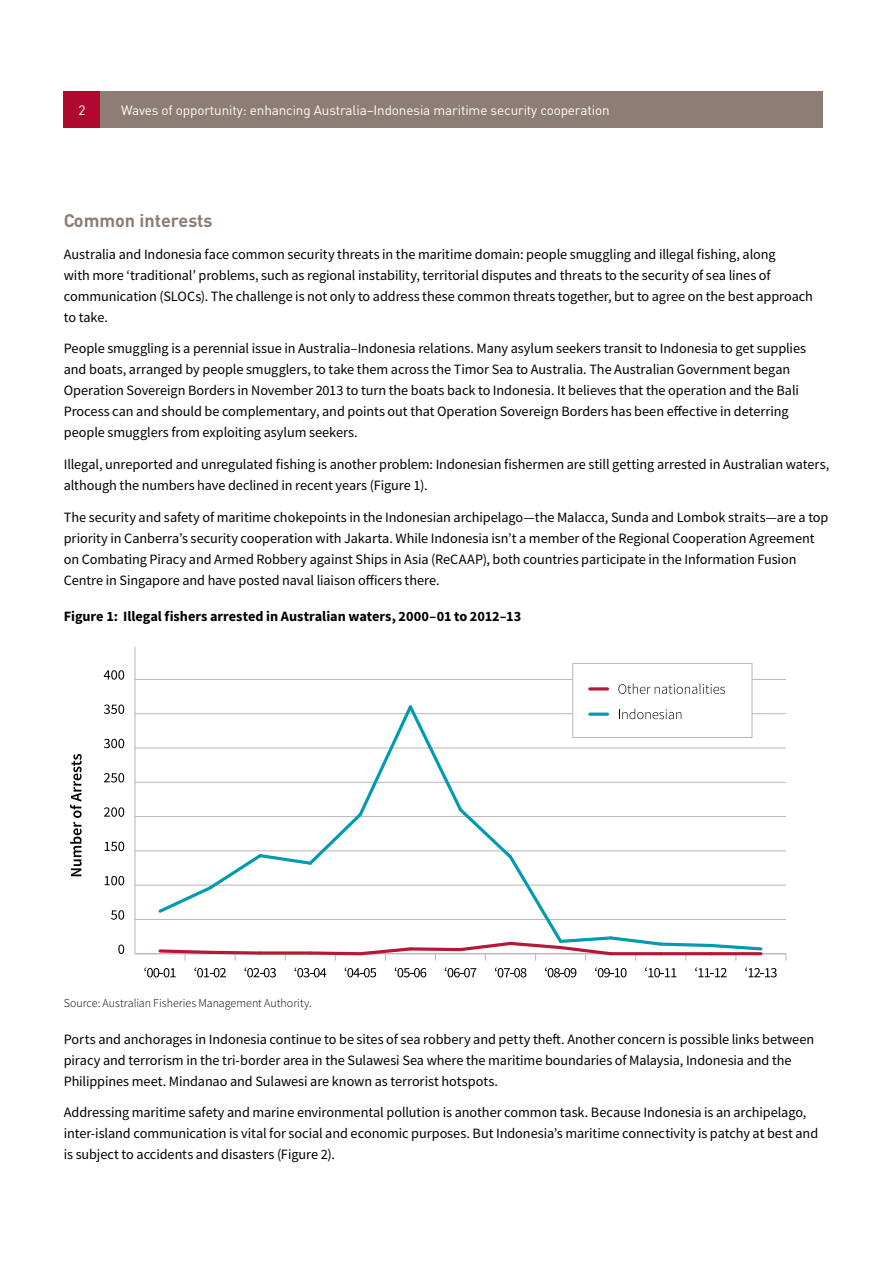
<style>
.page{position:relative;width:893px;height:1263px;background:#fff}
.page>*{position:absolute;margin:0;border:0;box-sizing:border-box;transform-origin:0 0}
.t1{font:700 18px "DIN";color:#8d7d74}
.body__default_lead_i{font:14.25px/21px "Source Sans Pro";letter-spacing:-.005em;color:#000}
.t2{font:700 14.25px "Source Sans Pro";color:#000}
.t3{font:13.5px "DIN";letter-spacing:-.01em;color:#fff}
.t4{font:300 12px "Source Sans Pro";color:#000}
</style>
<div class="page">
<div style="left:100px;top:91px;width:723px;height:37px;background:#8d7d74"></div>
<div style="left:64px;top:91px;width:36px;height:37px;background:#b00930"></div>
<svg style="left:70px;top:754px;width:12px;height:122px"></svg>
<svg style="left:118px;top:944px;width:6px;height:10px"></svg>
<svg style="left:111px;top:910px;width:13px;height:10px"></svg>
<svg style="left:105px;top:876px;width:19px;height:9px"></svg>
<svg style="left:105px;top:842px;width:19px;height:9px"></svg>
<svg style="left:104px;top:807px;width:20px;height:10px"></svg>
<svg style="left:104px;top:773px;width:20px;height:9px"></svg>
<svg style="left:104px;top:739px;width:20px;height:9px"></svg>
<svg style="left:104px;top:704px;width:20px;height:10px"></svg>
<svg style="left:104px;top:670px;width:20px;height:10px"></svg>
<hr style="left:135px;top:647px;width:1px;height:307px;background:#bfb4b0">
<hr style="left:135px;top:953px;width:651px;height:1px;background:#bfb4b0">
<hr style="left:135px;top:919px;width:651px;height:1px;background:#bfb4b0">
<hr style="left:135px;top:885px;width:651px;height:1px;background:#bfb4b0">
<hr style="left:135px;top:850px;width:651px;height:1px;background:#bfb4b0">
<hr style="left:135px;top:816px;width:651px;height:1px;background:#bfb4b0">
<hr style="left:135px;top:782px;width:651px;height:1px;background:#bfb4b0">
<hr style="left:135px;top:748px;width:651px;height:1px;background:#bfb4b0">
<hr style="left:135px;top:713px;width:651px;height:1px;background:#bfb4b0">
<hr style="left:135px;top:679px;width:651px;height:1px;background:#bfb4b0">
<svg style="left:745px;top:967px;width:32px;height:10px"></svg>
<svg style="left:695px;top:967px;width:32px;height:10px"></svg>
<svg style="left:645px;top:967px;width:31px;height:10px"></svg>
<svg style="left:595px;top:967px;width:31px;height:10px"></svg>
<svg style="left:545px;top:967px;width:31px;height:10px"></svg>
<svg style="left:495px;top:967px;width:31px;height:10px"></svg>
<svg style="left:445px;top:967px;width:31px;height:10px"></svg>
<svg style="left:395px;top:967px;width:31px;height:10px"></svg>
<svg style="left:345px;top:967px;width:31px;height:10px"></svg>
<svg style="left:295px;top:967px;width:31px;height:10px"></svg>
<svg style="left:245px;top:967px;width:31px;height:10px"></svg>
<svg style="left:194px;top:967px;width:32px;height:10px"></svg>
<svg style="left:144px;top:967px;width:32px;height:10px"></svg>
<div style="left:573px;top:663px;width:179px;height:74px;background:#fff"></div>
<div style="left:572px;top:663px;width:180px;height:75px;border:1px solid #bfb4b0"></div>
<hr style="left:590px;top:687px;width:17px;height:3px;background:#b51734">
<svg style="left:618px;top:683px;width:107px;height:11px"></svg>
<svg style="left:156px;top:703px;width:608px;height:257px"></svg>
<p class="t3" style="left:78px;top:101px;width:9px">2</p>
<p class="t3" style="left:121px;top:101px;width:490px">Waves of opportunity: enhancing Australia–Indonesia maritime security cooperation</p>
<h2 class="t1" style="left:64px;top:209px;width:150px">Common interests</h2>
<p class="body__default_lead_i" style="left:64px;top:243px;width:751px">Australia and Indonesia face common security threats in the maritime domain: people smuggling and illegal fishing, along<br>with more ‘traditional’ problems, such as regional instability, territorial disputes and threats to the security of sea lines of communication (SLOCs). The challenge is not only to address these common threats together, but to agree on the best approach to take.</p>
<p class="body__default_lead_i" style="left:64px;top:338px;width:744px">People smuggling is a perennial issue in Australia–Indonesia relations. Many asylum seekers transit to Indonesia to get supplies and boats, arranged by people smugglers, to take them across the Timor Sea to Australia. The Australian Government began Operation Sovereign Borders in November 2013 to turn the boats back to Indonesia. It believes that the operation and the Bali Process can and should be complementary, and points out that Operation Sovereign Borders has been effective in deterring people smugglers from exploiting asylum seekers.</p>
<p class="body__default_lead_i" style="left:64px;top:454px;width:767px">Illegal, unreported and unregulated fishing is another problem: Indonesian fishermen are still getting arrested in Australian waters, although the numbers have declined in recent years (Figure 1).</p>
<p class="body__default_lead_i" style="left:64px;top:506px;width:766px">The security and safety of maritime chokepoints in the Indonesian archipelago—the Malacca, Sunda and Lombok straits—are a top priority in Canberra’s security cooperation with Jakarta. While Indonesia isn’t a member of the Regional Cooperation Agreement on Combating Piracy and Armed Robbery against Ships in Asia (ReCAAP), both countries participate in the Information Fusion Centre in Singapore and have posted naval liaison officers there.</p>
<p class="t2" style="left:64px;top:606px;width:459px">Figure 1: Illegal fishers arrested in Australian waters, 2000–01 to 2012–13</p>
<p class="t4" style="left:64px;top:996px;width:249px">Source: Australian Fisheries Management Authority.</p>
<p class="body__default_lead_i" style="left:64px;top:1028px;width:752px">Ports and anchorages in Indonesia continue to be sites of sea robbery and petty theft. Another concern is possible links between piracy and terrorism in the tri-border area in the Sulawesi Sea where the maritime boundaries of Malaysia, Indonesia and the<br>Philippines meet. Mindanao and Sulawesi are known as terrorist hotspots.</p>
<p class="body__default_lead_i" style="left:64px;top:1102px;width:756px">Addressing maritime safety and marine environmental pollution is another common task. Because Indonesia is an archipelago, inter-island communication is vital for social and economic purposes. But Indonesia’s maritime connectivity is patchy at best and is subject to accidents and disasters (Figure 2).</p>
</div>
